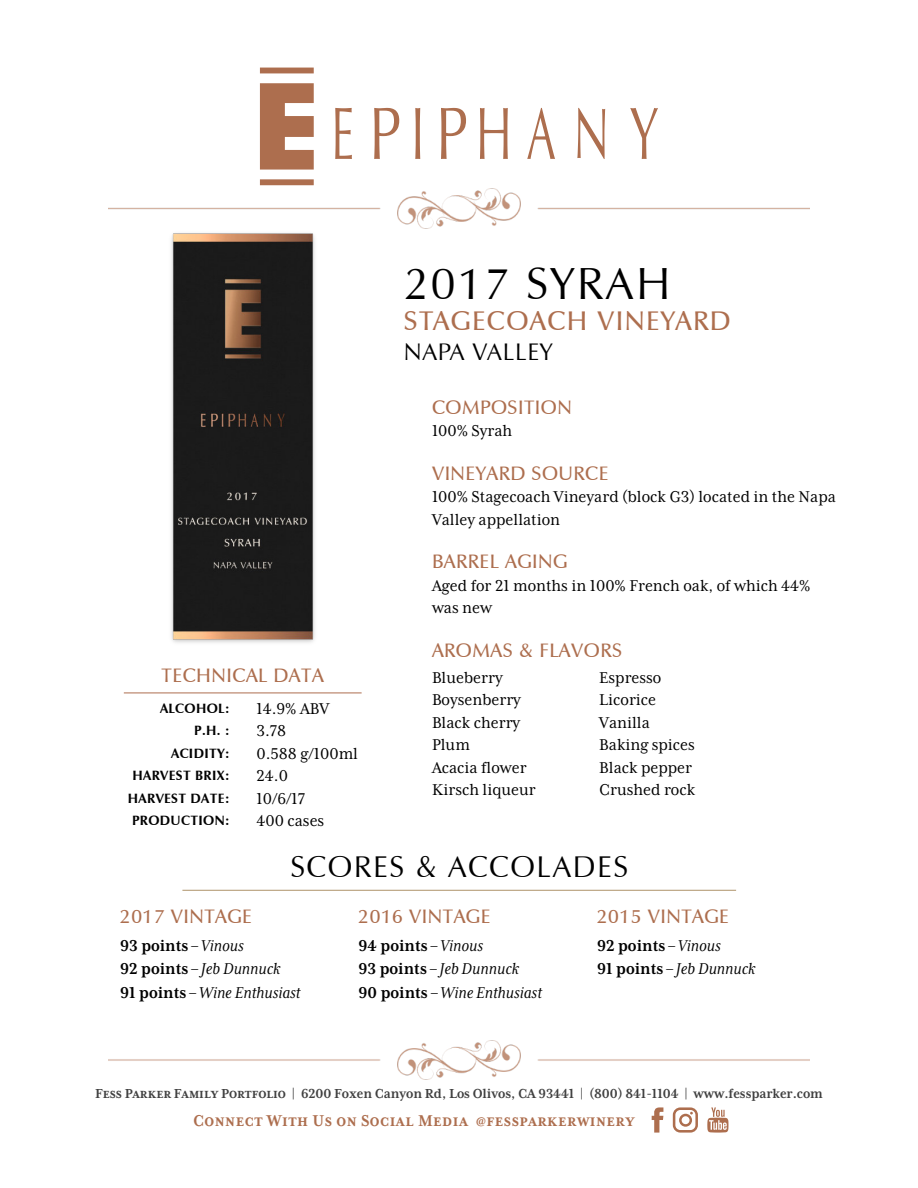
<style>
.page{position:relative;width:918px;height:1188px;background:#fff}
.page>*{position:absolute;margin:0;border:0;box-sizing:border-box;transform-origin:0 0}
.t1{font:45px "Zapf Humanist 601 BT";letter-spacing:.05em;color:#000}
.t2{font:30px "Zapf Humanist 601 BT";letter-spacing:.05em;color:#000}
.t3{font:600 27px "Zapf Humanist 601 BT";letter-spacing:.05em;color:#ad6e4e}
.t4{font:24px "Zapf Humanist 601 BT";letter-spacing:.025em;color:#000}
.t5{font:600 19.5px "Zapf Humanist 601 BT";letter-spacing:.025em;color:#ad6e4e}
.t6{font:18px/22.5px "Mrs Eaves XL Serif Nar OT";color:#000}
.t7{font:italic 18px/23.4px "Mrs Eaves XL Serif Nar OT";color:#000}
.t8{font:700 18px "Mrs Eaves XL Serif Nar OT";letter-spacing:.025em;color:#ad6e4e}
.t9{font:700 15px "Mrs Eaves XL Serif Nar OT";letter-spacing:-.005em;color:#404040}
.t10{font:700 13.5px "Zapf Humanist 601 BT";letter-spacing:.025em;color:#000}
.s1{font-weight:700;font-style:normal}
</style>
<div class="page">
<svg style="left:652px;top:1107px;width:11px;height:26px"></svg>
<svg style="left:673px;top:1107px;width:25px;height:26px"></svg>
<svg style="left:707px;top:1107px;width:22px;height:26px"></svg>
<img style="left:108px;top:1040px;width:702px;height:40px">
<svg style="left:335px;top:108px;width:323px;height:51px"></svg>
<svg style="left:260px;top:68px;width:54px;height:117px"></svg>
<hr style="left:182px;top:890px;width:554px;height:1px;background:#af936a">
<hr style="left:124px;top:693px;width:238px;height:1px;background:#ad6e4e">
<img style="left:171px;top:233px;width:144px;height:410px">
<img style="left:108px;top:189px;width:702px;height:39px">
<h1 class="t1" style="left:404px;top:265px;width:268px">2017 SYRAH</h1>
<h1 class="t3" style="left:404px;top:310px;width:328px">STAGECOACH VINEYARD</h1>
<h1 class="t4" style="left:404px;top:342px;width:150px">NAPA VALLEY</h1>
<h2 class="t5" style="left:432px;top:399px;width:141px">COMPOSITION</h2>
<p class="t6" style="left:432px;top:420px;width:82px">100% Syrah</p>
<h2 class="t5" style="left:432px;top:465px;width:178px">VINEYARD SOURCE</h2>
<p class="t6" style="left:432px;top:486px;width:405px">100% Stagecoach Vineyard (block G3) located in the Napa<br>Valley appellation</p>
<h2 class="t5" style="left:432px;top:553px;width:137px">BARREL AGING</h2>
<p class="t6" style="left:432px;top:574px;width:380px">Aged for 21 months in 100% French oak, of which 44% was new</p>
<h2 class="t5" style="left:432px;top:642px;width:192px">AROMAS &amp; FLAVORS</h2>
<p class="t6" style="left:432px;top:666px;width:72px">Blueberry</p>
<p class="t6" style="left:599px;top:666px;width:64px">Espresso</p>
<p class="t6" style="left:432px;top:689px;width:90px">Boysenberry</p>
<p class="t6" style="left:599px;top:689px;width:59px">Licorice</p>
<p class="t6" style="left:432px;top:711px;width:90px">Black cherry</p>
<p class="t6" style="left:599px;top:711px;width:52px">Vanilla</p>
<p class="t6" style="left:432px;top:734px;width:39px">Plum</p>
<p class="t6" style="left:599px;top:734px;width:97px">Baking spices</p>
<p class="t6" style="left:432px;top:756px;width:96px">Acacia flower</p>
<p class="t6" style="left:599px;top:756px;width:94px">Black pepper</p>
<p class="t6" style="left:432px;top:779px;width:105px">Kirsch liqueur</p>
<p class="t6" style="left:599px;top:779px;width:97px">Crushed rock</p>
<h2 class="t5" style="left:162px;top:667px;width:164px">TECHNICAL DATA</h2>
<p class="t10" style="left:160px;top:702px;width:71px">ALCOHOL:</p>
<p class="t6" style="left:256px;top:697px;width:74px">14.9% ABV</p>
<p class="t10" style="left:194px;top:725px;width:37px">P.H. :</p>
<p class="t6" style="left:256px;top:720px;width:31px">3.78</p>
<p class="t10" style="left:171px;top:747px;width:60px">ACIDITY:</p>
<p class="t6" style="left:256px;top:742px;width:103px">0.588 g/100ml</p>
<p class="t10" style="left:133px;top:770px;width:98px">HARVEST BRIX:</p>
<p class="t6" style="left:256px;top:765px;width:33px">24.0</p>
<p class="t10" style="left:128px;top:792px;width:103px">HARVEST DATE:</p>
<p class="t6" style="left:256px;top:787px;width:50px">10/6/17</p>
<p class="t10" style="left:132px;top:815px;width:99px">PRODUCTION:</p>
<p class="t6" style="left:256px;top:810px;width:69px">400 cases</p>
<h2 class="t2" style="left:290px;top:854px;width:339px">SCORES &amp; ACCOLADES</h2>
<h3 class="t5" style="left:120px;top:908px;width:133px">2017 VINTAGE</h3>
<p class="t7" style="left:120px;top:934px;width:182px"><span class="s1">93 points</span>– Vinous<br><span class="s1">92 points</span>– Jeb Dunnuck<br><span class="s1">91 points</span>– Wine Enthusiast</p>
<h3 class="t5" style="left:359px;top:908px;width:133px">2016 VINTAGE</h3>
<p class="t7" style="left:359px;top:934px;width:185px"><span class="s1">94 points</span>– Vinous<br><span class="s1">93 points</span>– Jeb Dunnuck<br><span class="s1">90 points</span>– Wine Enthusiast</p>
<h3 class="t5" style="left:597px;top:908px;width:133px">2015 VINTAGE</h3>
<p class="t7" style="left:597px;top:934px;width:160px"><span class="s1">92 points</span>– Vinous<br><span class="s1">91 points</span>– Jeb Dunnuck</p>
<p class="t9" style="left:95px;top:1086px;width:729px">FESS PARKER FAMILY PORTFOLIO | 6200 Foxen Canyon Rd, Los Olivos, CA 93441 | (800) 841-1104 | www.fessparker.com</p>
<p class="t8" style="left:193px;top:1111px;width:443px">CONNECT WITH US ON SOCIAL MEDIA @FESSPARKERWINERY</p>
</div>
